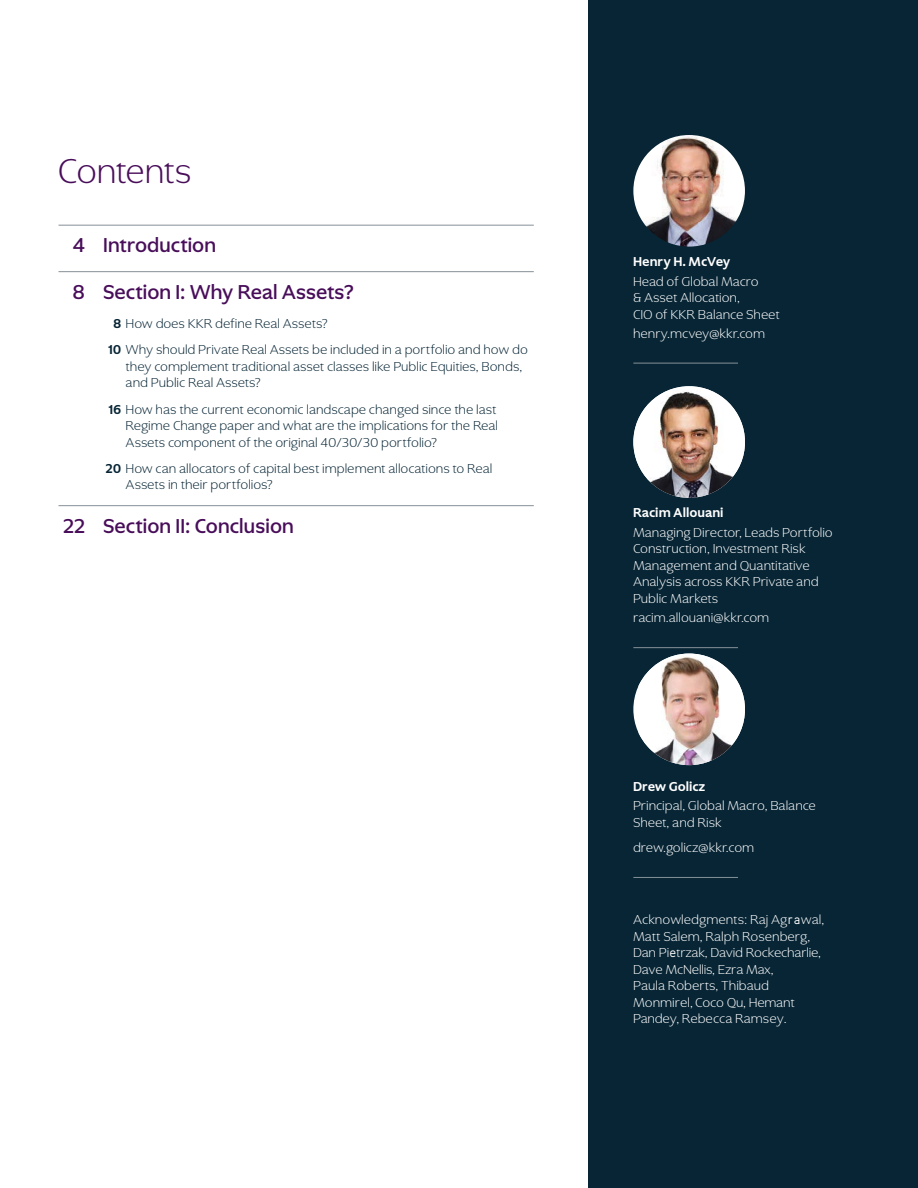
<style>
.page{position:relative;width:918px;height:1188px;background:#fff}
.page>*{position:absolute;margin:0;border:0;box-sizing:border-box;transform-origin:0 0}
.t1{font:300 36px "Ghost";letter-spacing:.015em;color:#490e5a}
.t2{font:500 21px "Ghost";letter-spacing:.035em;color:#490e5a}
.t3{font:300 13.5px/16.5px "Ghost";letter-spacing:.045em;color:#fff}
.t4{font:300 13.5px/16.5px "Ghost";letter-spacing:.045em;color:#072535}
.t5{font:700 13.5px "Ghost";letter-spacing:.045em;color:#fff}
.s1{font-weight:700}
.s2{font-family:"Aaux Pro";font-weight:400}
</style>
<div class="page">
<hr style="left:58px;top:225px;width:476px;height:1px;background:#869198">
<hr style="left:58px;top:271px;width:476px;height:1px;background:#869198">
<hr style="left:58px;top:505px;width:476px;height:1px;background:#869198">
<div style="left:589px;top:0;width:329px;height:1188px;background:#072535"></div>
<img style="left:633px;top:135px;width:112px;height:112px;border-radius:56px">
<hr style="left:633px;top:363px;width:105px;height:1px;background:#869198">
<img style="left:633px;top:386px;width:112px;height:112px;border-radius:56px">
<hr style="left:633px;top:647px;width:105px;height:1px;background:#869198">
<img style="left:639px;top:654px;width:106px;height:111px">
<hr style="left:633px;top:877px;width:105px;height:1px;background:#869198">
<h1 class="t1" style="left:58px;top:150px;width:134px">Contents</h1>
<h2 class="t2" style="left:73px;top:233px;width:144px">4 Introduction</h2>
<h2 class="t2" style="left:73px;top:279px;width:282px">8 Section I: Why Real Assets?</h2>
<p class="t4" style="left:108px;top:311px;width:421px;line-height:26.2px;text-indent:5px"><span class="s1">8</span> How does KKR define Real Assets?<br><span class="s1">10</span> Why should Private Real Assets be included in a portfolio and how do</p>
<p class="t4" style="left:126px;top:358px;width:397px">they complement traditional asset classes like Public Equities, Bonds, and Public Real Assets?</p>
<p class="t4" style="left:126px;top:401px;width:373px;text-align:justify;text-indent:-17px"><span class="s1">16</span> How has the current economic landscape changed since the last Regime Change paper and what are the implications for the Real Assets component of the original 40/30/30 portfolio?</p>
<p class="t4" style="left:126px;top:460px;width:368px;text-indent:-20px"><span class="s1">20</span> How can allocators of capital best implement allocations to Real<br>Assets in their portfolios?</p>
<h2 class="t2" style="left:64px;top:513px;width:231px">22 Section II: Conclusion</h2>
<p class="t5" style="left:633px;top:253px;width:98px">Henry H. McVey</p>
<p class="t3" style="left:633px;top:273px;width:148px">Head of Global Macro<br>&amp; Asset Allocation,<br>CIO of KKR Balance Sheet</p>
<p class="t3" style="left:633px;top:325px;width:133px">henry.mcvey@kkr.com</p>
<p class="t5" style="left:633px;top:505px;width:91px">Racim Allouani</p>
<p class="t3" style="left:633px;top:524px;width:201px">Managing Director, Leads Portfolio<br>Construction, Investment Risk<br>Management and Quantitative<br>Analysis across KKR Private and<br>Public Markets</p>
<p class="t3" style="left:633px;top:610px;width:137px">racim.allouani@kkr.com</p>
<p class="t5" style="left:633px;top:778px;width:73px">Drew Golicz</p>
<p class="t3" style="left:633px;top:797px;width:184px">Principal, Global Macro, Balance<br>Sheet, and Risk</p>
<p class="t3" style="left:633px;top:839px;width:122px">drew.golicz@kkr.com</p>
<p class="t3" style="left:633px;top:912px;width:192px">Acknowledgments: Raj Ag<span class="s2">ra</span>wal,<br>Matt Salem, Ralph Rosenberg,<br>Dan Pi<span class="s2">e</span>trzak, David Rockecharlie,<br>Dave McNellis, Ezra Max,<br>Paula Roberts, Thibaud<br>Monmirel, Coco Qu, Hemant<br>Pandey, Rebecca Ramsey.</p>
</div>
